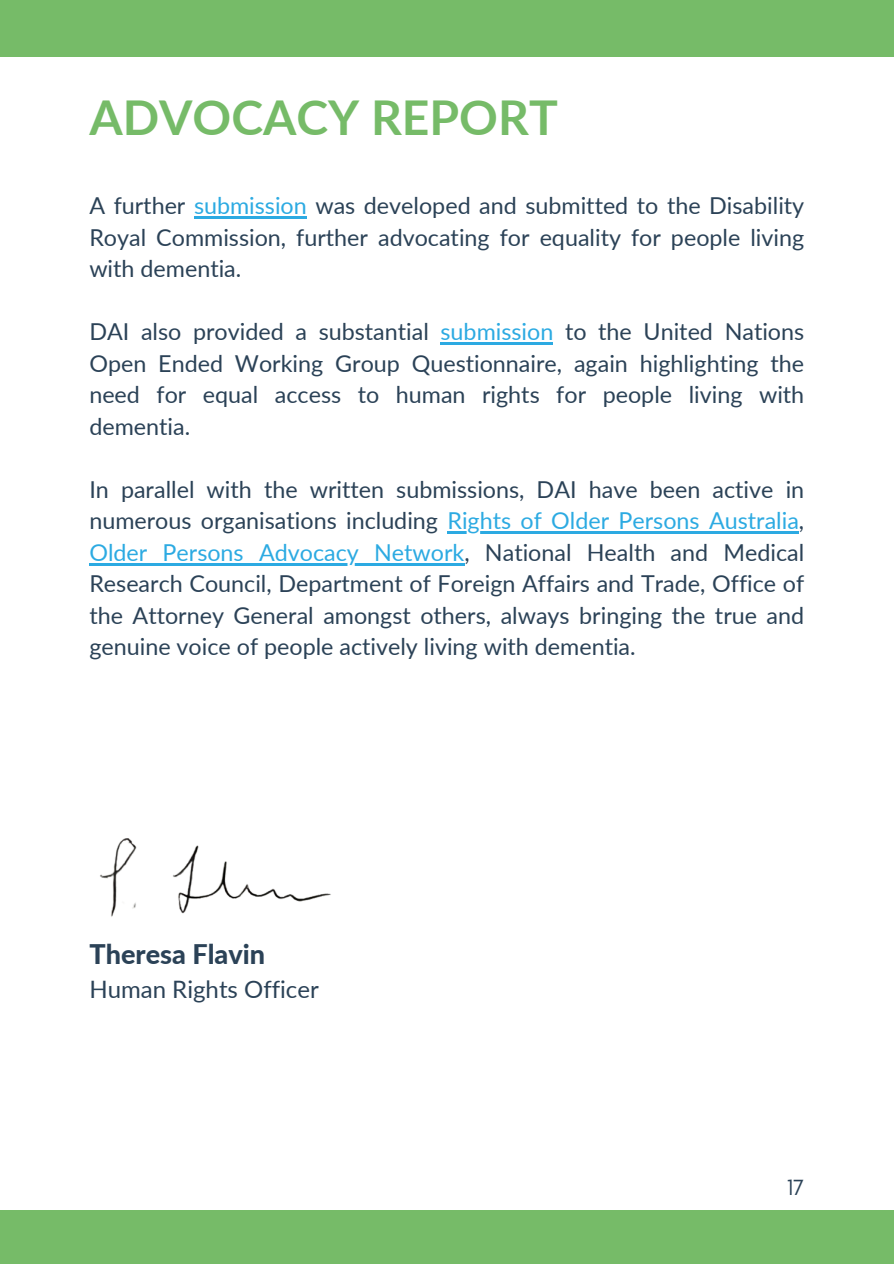
<style>
.page{position:relative;width:894px;height:1264px;background:#fff}
.page>*{position:absolute;margin:0;border:0;box-sizing:border-box;transform-origin:0 0}
.t1{font:700 48px "Lato";color:#76bb68}
.t2{font:800 27px "Lato";color:#2b4257}
.t3{font:24px "Lato";color:#2b4257}
.t4{font:23.25px/31.5px "Lato";color:#2b4257;text-align:justify}
.t5{font:22.5px "Glacial Indifference";color:#2b4257}
.s1{color:#2caae2}
</style>
<div class="page">
<div style="left:0;top:1209px;width:893px;height:54px;background:#76bb68"></div>
<div style="left:0;top:0;width:893px;height:56px;background:#76bb68"></div>
<img style="left:100px;top:838px;width:231px;height:79px">
<hr style="left:194px;top:216px;width:113px;height:3px;background:#2caae2">
<hr style="left:440px;top:342px;width:113px;height:3px;background:#2caae2">
<hr style="left:447px;top:531px;width:351px;height:3px;background:#2caae2">
<hr style="left:89px;top:563px;width:375px;height:2px;background:#2caae2">
<h1 class="t1" style="left:89px;top:88px;width:470px">ADVOCACY REPORT</h1>
<p class="t4" style="left:89px;top:189px;width:716px">A further <span class="s1">submission</span> was developed and submitted to the Disability Royal Commission, further advocating for equality for people living with dementia.</p>
<p class="t4" style="left:89px;top:315px;width:716px">DAI also provided a substantial <span class="s1">submission</span> to the United Nations Open Ended Working Group Questionnaire, again highlighting the need for equal access to human rights for people living with dementia.</p>
<p class="t4" style="left:89px;top:473px;width:716px">In parallel with the written submissions, DAI have been active in numerous organisations including <span class="s1">Rights of Older Persons Australia</span>,</p>
<p class="t4" style="left:89px;top:536px;width:716px"><span class="s1">Older Persons Advocacy Network</span>, National Health and Medical Research Council, Department of Foreign Affairs and Trade, Office of the Attorney General amongst others, always bringing the true and genuine voice of people actively living with dementia.</p>
<p class="t2" style="left:89px;top:937px;width:177px">Theresa Flavin</p>
<p class="t3" style="left:89px;top:974px;width:231px">Human Rights Officer</p>
<p class="t5" style="left:786px;top:1173px;width:19px">17</p>
</div>
